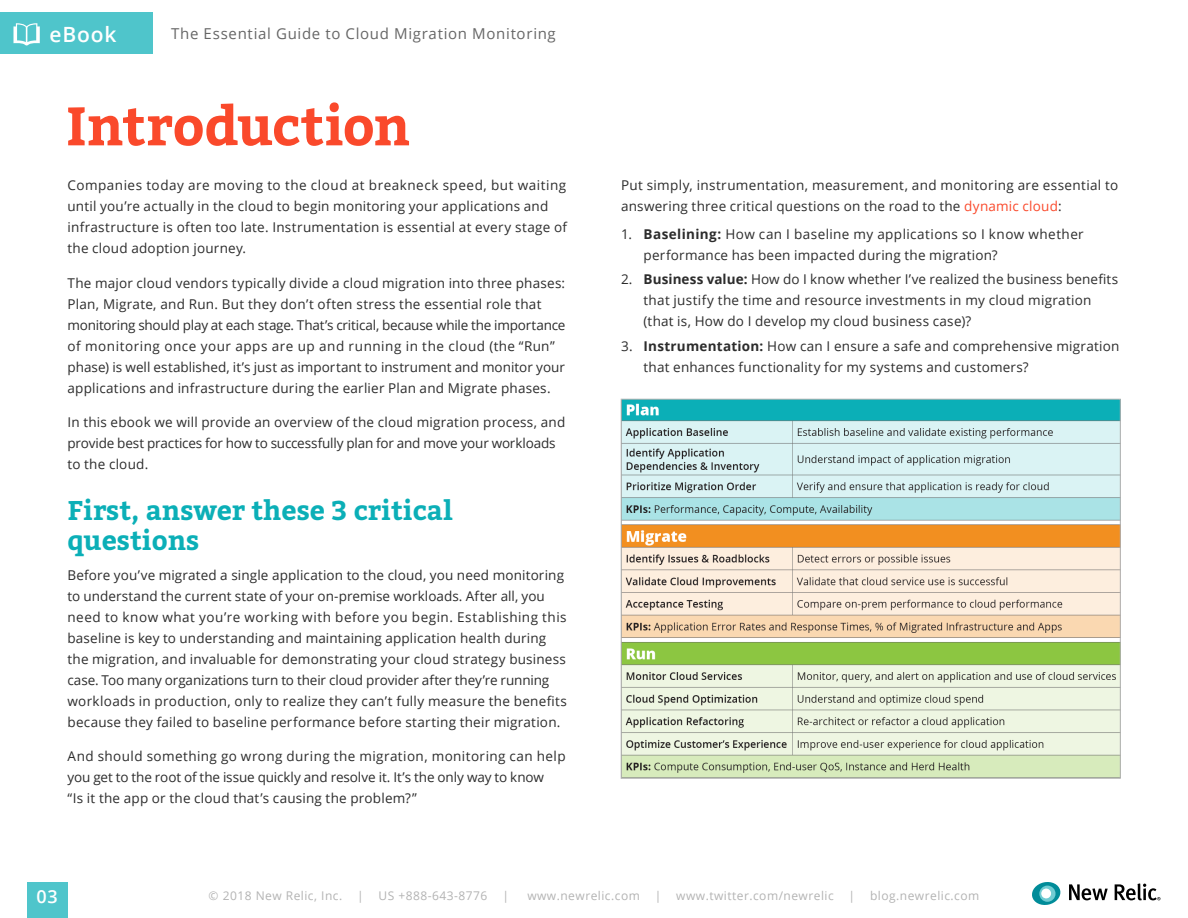
<style>
.page{position:relative;width:1188px;height:918px;background:#fff}
.page>*{position:absolute;margin:0;border:0;box-sizing:border-box;transform-origin:0 0}
.Intro{font:700 54px "Bitter";letter-spacing:-.005em;color:#fa492b}
.SubHead1{font:700 27px/30px "Bitter";color:#0bafb7}
.t1{font:600 21px "Open Sans";letter-spacing:.04em;color:#fff}
.t2{font:600 18px "Open Sans";color:#fff}
.t3{font:15px "Open Sans";letter-spacing:.045em;color:#666}
.Body_Copy{font:13.5px/21px "Open Sans";letter-spacing:.015em;color:#2c2c2c}
.Number{font:13.5px/21px "Open Sans";letter-spacing:.02em;color:#2c2c2c}
.Number_last{font:13.5px/21px "Open Sans";letter-spacing:.015em;color:#2c2c2c}
.t4{font:12px "Open Sans";letter-spacing:.04em;color:#b3b3b3}
.s1{color:#fa492b}
.s2{font-weight:700}
</style>
<div class="page">
<div style="left:0;top:13px;width:153px;height:41px;background:#4fc5cb"></div>
<svg style="left:14px;top:23px;width:26px;height:23px"></svg>
<svg style="left:1069px;top:884px;width:39px;height:16px"></svg>
<svg style="left:1115px;top:883px;width:46px;height:17px"></svg>
<svg style="left:1032px;top:882px;width:29px;height:22px"></svg>
<div style="left:27px;top:882px;width:41px;height:36px;background:#4fc5cb"></div>
<img style="left:623px;top:401px;width:495px;height:375px">
<h3 class="t1" style="left:50px;top:20px;width:68px">eBook</h3>
<p class="t3" style="left:171px;top:24px;width:386px">The Essential Guide to Cloud Migration Monitoring</p>
<p class="Intro" style="left:66px;top:91px;width:346px">Introduction</p>
<p class="Body_Copy" style="left:68px;top:175px;width:501px">Companies today are moving to the cloud at breakneck speed, but waiting until you’re actually in the cloud to begin monitoring your applications and infrastructure is often too late. Instrumentation is essential at every stage of the cloud adoption journey.</p>
<p class="Body_Copy" style="left:68px;top:272px;width:499px">The major cloud vendors typically divide a cloud migration into three phases:<br>Plan, Migrate, and Run. But they don’t often stress the essential role that monitoring should play at each stage. That’s critical, because while the importance of monitoring once your apps are up and running in the cloud (the “Run” phase) is well established, it’s just as important to instrument and monitor your applications and infrastructure during the earlier Plan and Migrate phases.</p>
<p class="Body_Copy" style="left:68px;top:412px;width:499px">In this ebook we will provide an overview of the cloud migration process, and provide best practices for how to successfully plan for and move your workloads to the cloud.</p>
<p class="SubHead1" style="left:68px;top:496px;width:387px">First, answer these 3 critical questions</p>
<p class="Body_Copy" style="left:68px;top:564px;width:501px">Before you’ve migrated a single application to the cloud, you need monitoring to understand the current state of your on-premise workloads. After all, you need to know what you’re working with before you begin. Establishing this baseline is key to understanding and maintaining application health during the migration, and invaluable for demonstrating your cloud strategy business case. Too many organizations turn to their cloud provider after they’re running workloads in production, only to realize they can’t fully measure the benefits because they failed to baseline performance before starting their migration.</p>
<p class="Body_Copy" style="left:68px;top:745px;width:500px">And should something go wrong during the migration, monitoring can help you get to the root of the issue quickly and resolve it. It’s the only way to know<br>“Is it the app or the cloud that’s causing the problem?”</p>
<p class="Body_Copy" style="left:621px;top:175px;width:499px">Put simply, instrumentation, measurement, and monitoring are essential to answering three critical questions on the road to the <span class="s1">dynamic cloud</span>:</p>
<p class="Number" style="left:644px;top:223px;width:442px;text-indent:-22px">1. <span class="s2">Baselining:</span> How can I baseline my applications so I know whether performance has been impacted during the migration?</p>
<p class="Number" style="left:644px;top:269px;width:476px;text-indent:-22px">2. <span class="s2">Business value:</span> How do I know whether I’ve realized the business benefits that justify the time and resource investments in my cloud migration (that is, How do I develop my cloud business case)?</p>
<p class="Number_last" style="left:644px;top:335px;width:478px;text-indent:-22px">3. <span class="s2">Instrumentation:</span> How can I ensure a safe and comprehensive migration that enhances functionality for my systems and customers?</p>
<h3 class="t2" style="left:37px;top:884px;width:23px">03</h3>
<p class="t4" style="left:209px;top:888px;width:302px">© 2018 New Relic, Inc. | US +888-643-8776 |</p>
<p class="t4" style="left:527px;top:888px;width:454px">www.newrelic.com | www.twitter.com/newrelic | blog.newrelic.com</p>
</div>
